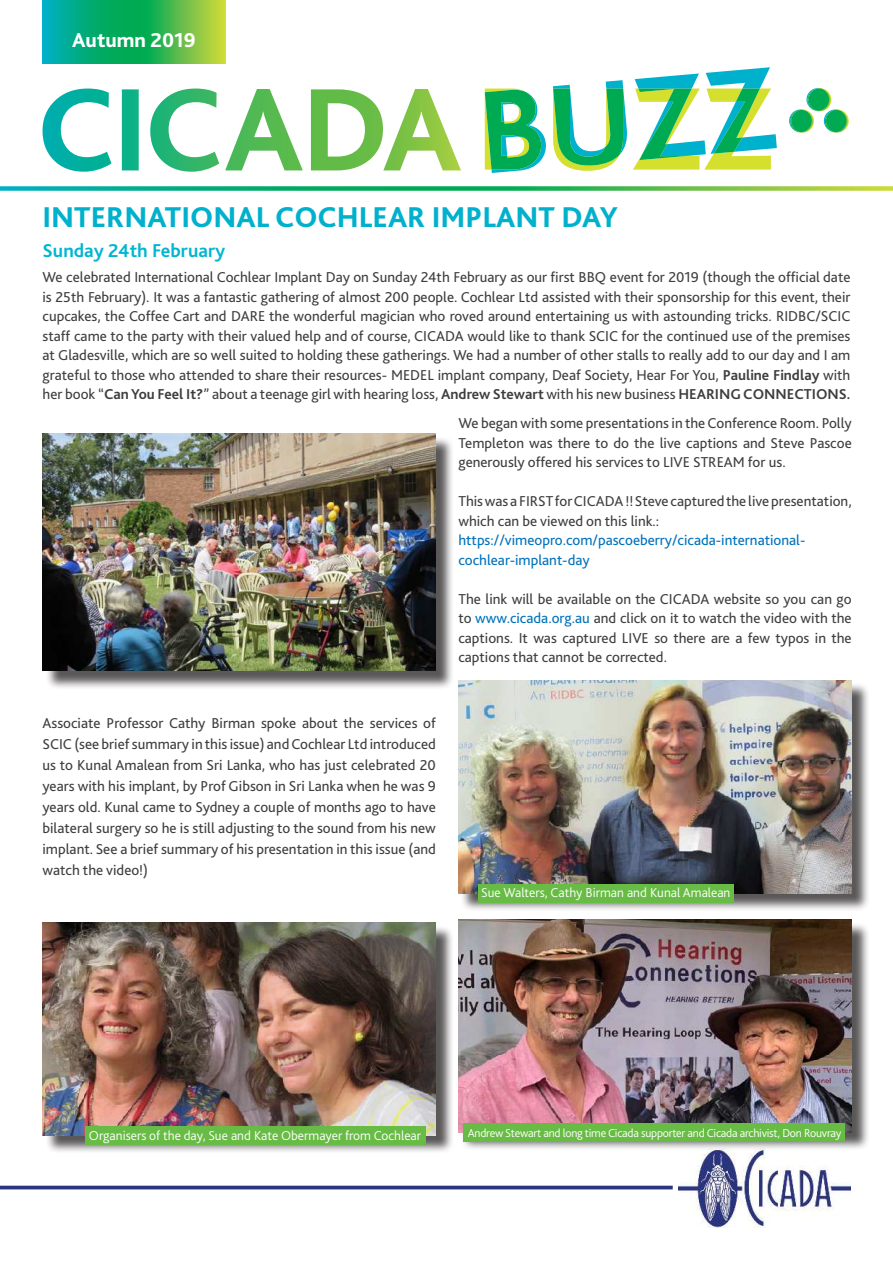
<style>
.page{position:relative;width:893px;height:1263px;background:#fff}
.page>*{position:absolute;margin:0;border:0;box-sizing:border-box;transform-origin:0 0}
.t1{font:800 30px "Bliss 2";color:#00b1cd}
.t2{font:800 21px "Bliss 2";color:#fff}
.t3{font:700 19.5px "Bliss 2";color:#00b6d1}
.t4{font:15px/19.5px "Bliss 2";color:#3e3e3f;text-align:justify}
.t5{font:15px/19.5px "Bliss 2";color:#0072bc}
.t6{font:300 13.5px "Bliss 2";color:#fff}
.t7{font:300 12px "Bliss 2";letter-spacing:-.02em;color:#fff}
.s1{font-weight:700}
.s2{color:#0072bc}
</style>
<div class="page">
<svg style="left:485px;top:89px;width:61px;height:84px"></svg>
<svg style="left:553px;top:67px;width:224px;height:104px"></svg>
<svg style="left:43px;top:89px;width:418px;height:83px"></svg>
<svg style="left:789px;top:88px;width:59px;height:45px"></svg>
<svg style="left:43px;top:0;width:182px;height:63px;background:#2eb563"></svg>
<svg style="left:0;top:186px;width:893px;height:5px;background:#43bc72"></svg>
<img style="left:678px;top:1151px;width:172px;height:76px">
<hr style="left:0;top:1186px;width:673px;height:3px;background:#29357e">
<div style="left:45px;top:436px;width:410px;height:253px;background:#231f20;opacity:.75"></div>
<img style="left:43px;top:434px;width:393px;height:237px">
<div style="left:461px;top:683px;width:409px;height:229px;background:#231f20;opacity:.75"></div>
<img style="left:458px;top:680px;width:394px;height:213px">
<div style="left:45px;top:925px;width:410px;height:229px;background:#231f20;opacity:.75"></div>
<img style="left:43px;top:923px;width:393px;height:212px">
<div style="left:477px;top:884px;width:256px;height:18px;background:#68bc45"></div>
<div style="left:85px;top:1126px;width:341px;height:18px;background:#68bc45"></div>
<div style="left:461px;top:922px;width:409px;height:229px;background:#231f20;opacity:.75"></div>
<img style="left:458px;top:920px;width:394px;height:212px">
<div style="left:464px;top:1123px;width:381px;height:18px;background:#68bc45"></div>
<h2 class="t2" style="left:72px;top:27px;width:125px">Autumn 2019</h2>
<h1 class="t1" style="left:43px;top:198px;width:577px">INTERNATIONAL COCHLEAR IMPLANT DAY</h1>
<h3 class="t3" style="left:43px;top:238px;width:184px">Sunday 24th February</h3>
<p class="t4" style="left:43px;top:267px;width:809px">We celebrated International Cochlear Implant Day on Sunday 24th February as our first BBQ event for 2019 (though the official date is 25th February). It was a fantastic gathering of almost 200 people. Cochlear Ltd assisted with their sponsorship for this event, their cupcakes, the Coffee Cart and DARE the wonderful magician who roved around entertaining us with astounding tricks. RIDBC/SCIC staff came to the party with their valued help and of course, CICADA would like to thank SCIC for the continued use of the premises at Gladesville, which are so well suited to holding these gatherings. We had a number of other stalls to really add to our day and I am grateful to those who attended to share their resources- MEDEL implant company, Deaf Society, Hear For You, <span class="s1">Pauline Findlay</span> with her book “<span class="s1">Can You Feel It?</span>” about a teenage girl with hearing loss, <span class="s1">Andrew Stewart</span> with his new business <span class="s1">HEARING CONNECTIONS.</span></p>
<p class="t4" style="left:43px;top:712px;width:395px;line-height:21px">Associate Professor Cathy Birman spoke about the services of SCIC (see brief summary in this issue) and Cochlear Ltd introduced us to Kunal Amalean from Sri Lanka, who has just celebrated 20 years with his implant, by Prof Gibson in Sri Lanka when he was 9 years old. Kunal came to Sydney a couple of months ago to have bilateral surgery so he is still adjusting to the sound from his new implant. See a brief summary of his presentation in this issue (and watch the video!)</p>
<p class="t4" style="left:458px;top:413px;width:395px">We began with some presentations in the Conference Room. Polly Templeton was there to do the live captions and Steve Pascoe generously offered his services to LIVE STREAM for us.</p>
<p class="t4" style="left:458px;top:491px;width:395px">This was a FIRST for CICADA !! Steve captured the live presentation, which can be viewed on this link.:</p>
<p class="t5" style="left:458px;top:530px;width:349px">https://vimeopro.com/pascoeberry/cicada-international&shy;cochlear-implant-day</p>
<p class="t4" style="left:458px;top:588px;width:395px">The link will be available on the CICADA website so you can go to <span class="s2">www.cicada.org.au</span> and click on it to watch the video with the captions. It was captured LIVE so there are a few typos in the captions that cannot be corrected.</p>
<p class="t6" style="left:481px;top:884px;width:251px">Sue Walters, Cathy Birman and Kunal Amalean</p>
<p class="t6" style="left:89px;top:1127px;width:334px">Organisers of the day, Sue and Kate Obermayer from Cochlear</p>
<p class="t7" style="left:468px;top:1125px;width:375px">Andrew Stewart and long time Cicada supporter and Cicada archivist, Don Rouvray</p>
</div>
